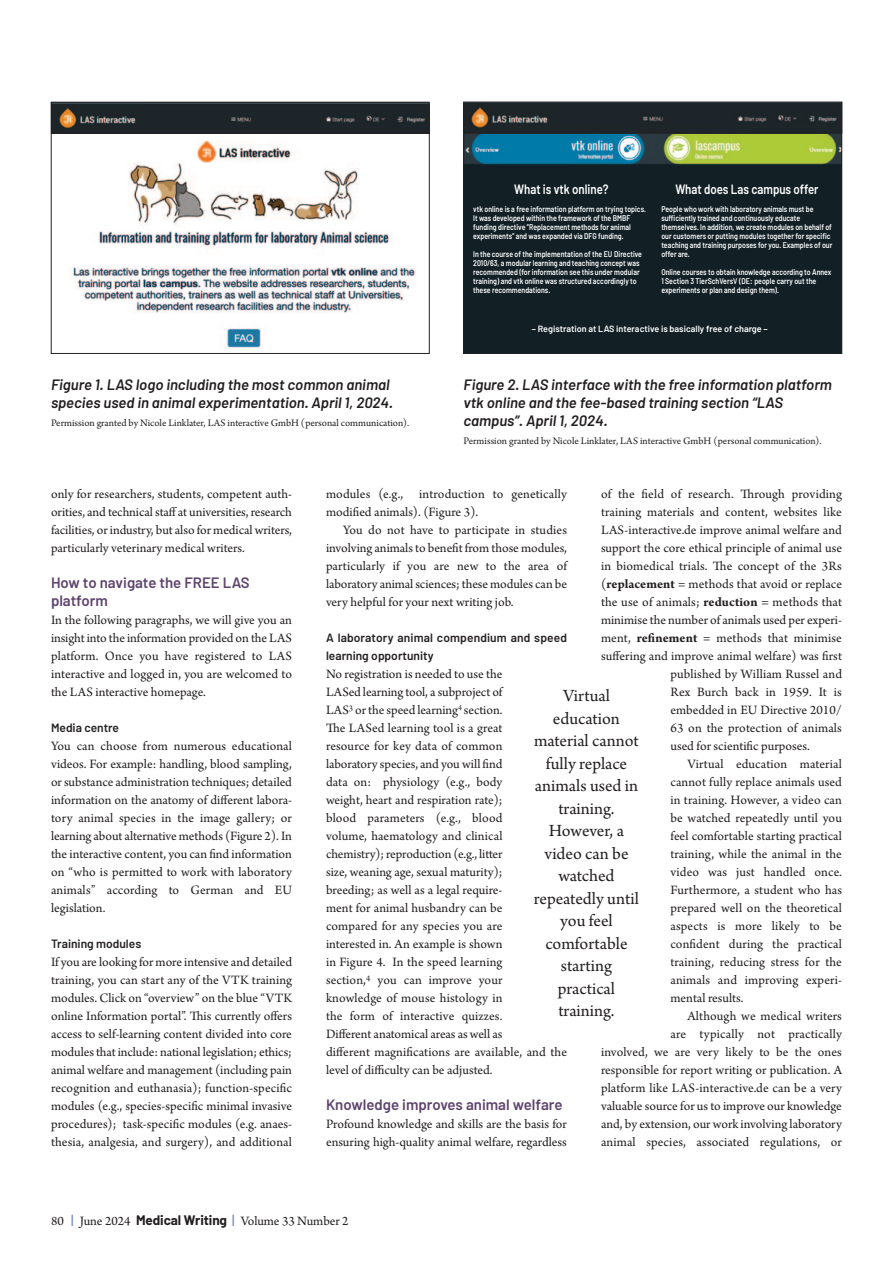
<style>
.page{position:relative;width:893px;height:1263px;background:#fff}
.page>*{position:absolute;margin:0;border:0;box-sizing:border-box;transform-origin:0 0}
.t1{font:18px/22.5px "Arno Pro";color:#231f20;text-align:center}
.t2{font:italic 600 15px/18px "Barlow";color:#231f20}
.t3{font:600 15px/18px "Barlow";color:#5e436c}
.t4{font:13.5px/18px "Arno Pro";letter-spacing:.005em;color:#231f20;text-align:justify}
.t5{font:600 13.5px "Barlow";color:#fff;scale:.85 1}
.t6{font:600 12px/18px "Barlow";color:#231f20}
.t7{font:10.5px "Arno Pro";color:#231f20}
.t8{font:600 9px "Barlow";color:#fff}
.t9{font:600 8.25px/9px "Barlow";color:#fff;scale:.85 1}
.s1{font-weight:700}
.s2{font-family:"Barlow";font-weight:500;color:#7589b1}
.s3{font-family:"Barlow";font-weight:700}
</style>
<div class="page">
<img style="left:53px;top:104px;width:374px;height:28px">
<div style="left:51px;top:102px;width:378px;height:32px;border:1px solid #231f20"></div>
<img style="left:465px;top:134px;width:375px;height:218px">
<img style="left:465px;top:104px;width:375px;height:28px">
<div style="left:463px;top:102px;width:379px;height:32px;border:1px solid #231f20"></div>
<img style="left:73px;top:140px;width:343px;height:208px">
<p class="t5" style="left:514px;top:180px;width:113px">What is vtk online?</p>
<p class="t9" style="left:473px;top:204px;width:205px">vtk online is a free information platform on trying topics.<br>It was developed within the framework of the BMBF funding directive ”Replacement methods for animal experiments” and was expanded via DFG funding.</p>
<p class="t9" style="left:473px;top:249px;width:200px">In the course of the implementation of the EU Directive 2010/63, a modular learning and teaching concept was recommended (for information see this under modular training) and vtk online was structured accordingly to these recommendations.</p>
<p class="t5" style="left:675px;top:180px;width:170px">What does Las campus offer</p>
<p class="t9" style="left:661px;top:204px;width:203px">People who work with laboratory animals must be sufficiently trained and continuously educate themselves. In addition, we create modules on behalf of our customers or putting modules together for specific teaching and training purposes for you. Examples of our offer are.</p>
<p class="t9" style="left:661px;top:267px;width:202px">Online courses to obtain knowledge according to Annex<br>1 Section 3 TierSchVersV (DE: people carry out the experiments or plan and design them).</p>
<p class="t2" style="left:51px;top:375px;width:344px">Figure 1. LAS logo including the most common animal species used in animal experimentation. April 1, 2024.</p>
<p class="t7" style="left:51px;top:419px;width:360px">Permission granted by Nicole Linklater, LAS interactive GmbH (personal communication).</p>
<p class="t8" style="left:532px;top:323px;width:237px">– Registration at LAS interactive is basically free of charge –</p>
<p class="t2" style="left:463px;top:375px;width:370px">Figure 2. LAS interface with the free information platform vtk online and the fee-based training section “LAS campus”. April 1, 2024.</p>
<p class="t7" style="left:463px;top:437px;width:360px">Permission granted by Nicole Linklater, LAS interactive GmbH (personal communication).</p>
<p class="t4" style="left:51px;top:486px;width:242px">only for researchers, students, competent auth - orities, and technical staff at universities, research facilities, or industry, but also for medical writers, particularly veterinary medical writers.</p>
<p class="t3" style="left:51px;top:573px;width:200px">How to navigate the FREE LAS platform</p>
<p class="t4" style="left:51px;top:612px;width:242px">In the following paragraphs, we will give you an insight into the information provided on the LAS platform. Once you have registered to LAS interactive and logged in, you are welcomed to the LAS interactive homepage.</p>
<p class="t6" style="left:51px;top:718px;width:70px">Media centre</p>
<p class="t4" style="left:51px;top:738px;width:243px">You can choose from numerous educational videos. For example: handling, blood sampling, or substance administration techniques; detailed information on the anatomy of different labora - tory animal species in the image gallery; or learning about alternative methods (Figure 2). In the interactive content, you can find information on “who is permitted to work with laboratory animals” according to German and EU legislation.</p>
<p class="t6" style="left:51px;top:934px;width:92px">Training modules</p>
<p class="t4" style="left:51px;top:954px;width:243px">If you are looking for more intensive and detailed training, you can start any of the VTK training modules. Click on “overview” on the blue “VTK online Information portal”. This currently offers access to self-learning content divided into core modules that include: national legislation; ethics; animal welfare and management (including pain recognition and euthanasia); function-specific modules (e.g., species-specific minimal invasive procedures); task-specific modules (e.g. anaes - thesia, analgesia, and surgery), and additional</p>
<p class="t4" style="left:326px;top:486px;width:242px">modules (e.g., introduction to genetically modified animals). (Figure 3).</p>
<p class="t4" style="left:326px;top:522px;width:243px;text-indent:17px">You do not have to participate in studies involving animals to benefit from those modules, particularly if you are new to the area of laboratory animal sciences; these modules can be very helpful for your next writing job.</p>
<p class="t6" style="left:326px;top:628px;width:242px">A laboratory animal compendium and speed learning opportunity</p>
<p class="t4" style="left:326px;top:666px;width:242px;text-align:left">No registration is needed to use the<br>LASed learning tool, a subproject of<br>LAS<sup>3</sup> or the speed learning<sup>4</sup> section.<br>The LASed learning tool is a great<br>resource for key data of common<br>laboratory species, and you will find<br>data on: physiology (e.g., body<br>weight, heart and respiration rate);<br>blood parameters (e.g., blood<br>volume, haematology and clinical<br>chem istry); reproduction (e.g., litter<br>size, weaning age, sexual maturity);<br>breeding; as well as a legal require -<br>ment for animal husbandry can be<br>compared for any species you are<br>interested in. An example is shown<br>in Figure 4. In the speed learning<br>section,<sup>4</sup> you can improve your<br>knowledge of mouse histology in<br>the form of interactive quizzes.<br>Different anato mical areas as well as<br>different magnifications are available, and the level of difficulty can be adjusted.</p>
<p class="t3" style="left:326px;top:1095px;width:238px">Knowledge improves animal welfare</p>
<p class="t4" style="left:326px;top:1116px;width:242px">Profound knowledge and skills are the basis for ensuring high-quality animal welfare, regardless</p>
<p class="t4" style="left:601px;top:486px;width:242px">of the field of research. Through providing</p>
<p class="t4" style="left:601px;top:504px;width:242px">training materials and content, websites like</p>
<p class="t4" style="left:601px;top:522px;width:242px">LAS-interactive.de improve animal welfare and</p>
<p class="t4" style="left:601px;top:540px;width:242px">support the core ethical principle of animal use</p>
<p class="t4" style="left:601px;top:558px;width:242px">in biomedical trials. The concept of the 3Rs</p>
<p class="t4" style="left:601px;top:576px;width:242px">(<span class="s1">replace ment</span> = methods that avoid or replace</p>
<p class="t4" style="left:601px;top:594px;width:242px">the use of animals; <span class="s1">red uction</span> = methods that</p>
<p class="t4" style="left:601px;top:612px;width:242px">minimise the number of animals used per experi -</p>
<p class="t4" style="left:601px;top:630px;width:242px">ment, <span class="s1">refinement</span> = methods that minimise</p>
<p class="t4" style="left:601px;top:648px;width:242px">suffering and improve animal welfare) was first</p>
<p class="t4" style="left:670px;top:666px;width:173px">published by William Russel and</p>
<p class="t4" style="left:670px;top:684px;width:173px">Rex Burch back in 1959. It is</p>
<p class="t4" style="left:670px;top:702px;width:173px">embedded in EU Directive 2010/</p>
<p class="t4" style="left:670px;top:720px;width:173px">63 on the pro tection of animals</p>
<p class="t4" style="left:670px;top:738px;width:141px">used for scientific purposes.</p>
<p class="t4" style="left:670px;top:756px;width:173px;text-indent:17px">Virtual education material cannot fully replace animals used in training. However, a video can be watched repeatedly until you feel comfortable starting practical training, while the animal in the video was just handled once.<br>Furthermore, a student who has prepared well on the theoretical aspects is more likely to be confident during the practical training, reducing stress for the animals and improving experi - mental results.</p>
<p class="t4" style="left:601px;top:1008px;width:242px;text-align:right">Although we medical writers<br>are typically not practically<br>involved, we are very likely to be the ones responsible for report writing or publication. A platform like LAS-interactive.de can be a very valuable source for us to improve our knowledge and, by extension, our work involving laboratory animal species, asso ciated regulations, or</p>
<p class="t1" style="left:534px;top:686px;width:107px">Virtual education material cannot fully replace animals used in training.<br>However, a video can be watched repeatedly until you feel comfortable starting practical training.</p>
<p class="t4" style="left:51px;top:1213px;width:299px">80 <span class="s2">|</span> June 2024 <span class="s3">Medical Writing</span> <span class="s2">|</span> Volume 33 Number 2</p>
</div>
